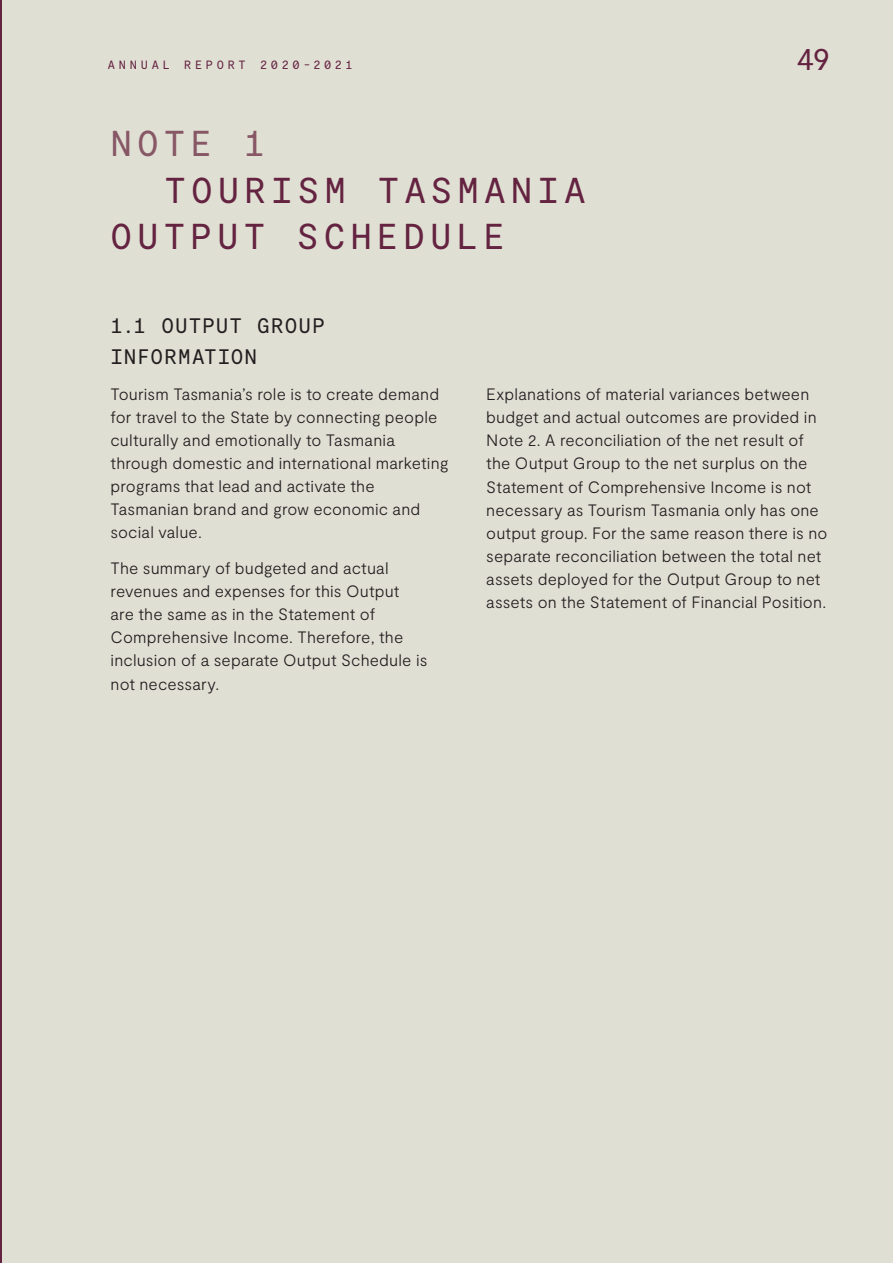
<style>
.page{position:relative;width:893px;height:1263px;background:#fff}
.page>*{position:absolute;margin:0;border:0;box-sizing:border-box;transform-origin:0 0}
.t1{font:36px/46.5px "Moderat Mono Regular";letter-spacing:.14em;color:#642340}
.t2{font:36px "Moderat Mono Regular";color:#875766}
.t3{font:30px "Moderat Mono Regular";color:#642340}
.t4{font:21px/30.3px "Moderat Mono Regular";letter-spacing:.05em;color:#231f20}
.t5{font:300 16.5px/23.1px "Moderat";letter-spacing:.01em;color:#231f20}
.t6{font:12px "Moderat Mono Regular";letter-spacing:.3em;color:#642340}
</style>
<div class="page">
<div style="left:1px;top:0;width:892px;height:1263px;background:#e0dfd4"></div>
<hr style="left:0;top:0;width:1px;height:1263px;background:#642340">
<p class="t6" style="left:108px;top:58px;width:247px">ANNUAL REPORT 2020-2021</p>
<h1 class="t2" style="left:111px;top:123px;width:156px">NOTE 1</h1>
<h1 class="t1" style="left:111px;top:168px;width:477px;text-indent:54px">TOURISM TASMANIA<br>OUTPUT SCHEDULE</h1>
<h2 class="t3" style="left:797px;top:42px;width:35px">49</h2>
<p class="t4" style="left:111px;top:312px;width:216px">1.1 OUTPUT GROUP<br>INFORMATION</p>
<p class="t5" style="left:111px;top:383px;width:339px">Tourism Tasmania’s role is to create demand for travel to the State by connecting people culturally and emotionally to Tasmania through domestic and international marketing programs that lead and activate the Tasmanian brand and grow economic and social value.</p>
<p class="t5" style="left:111px;top:557px;width:318px">The summary of budgeted and actual revenues and expenses for this Output<br>are the same as in the Statement of Comprehensive Income. Therefore, the inclusion of a separate Output Schedule is not necessary.</p>
<p class="t5" style="left:486px;top:383px;width:343px">Explanations of material variances between budget and actual outcomes are provided in Note 2. A reconciliation of the net result of the Output Group to the net surplus on the Statement of Comprehensive Income is not necessary as Tourism Tasmania only has one output group. For the same reason there is no separate reconciliation between the total net assets deployed for the Output Group to net assets on the Statement of Financial Position.</p>
</div>
